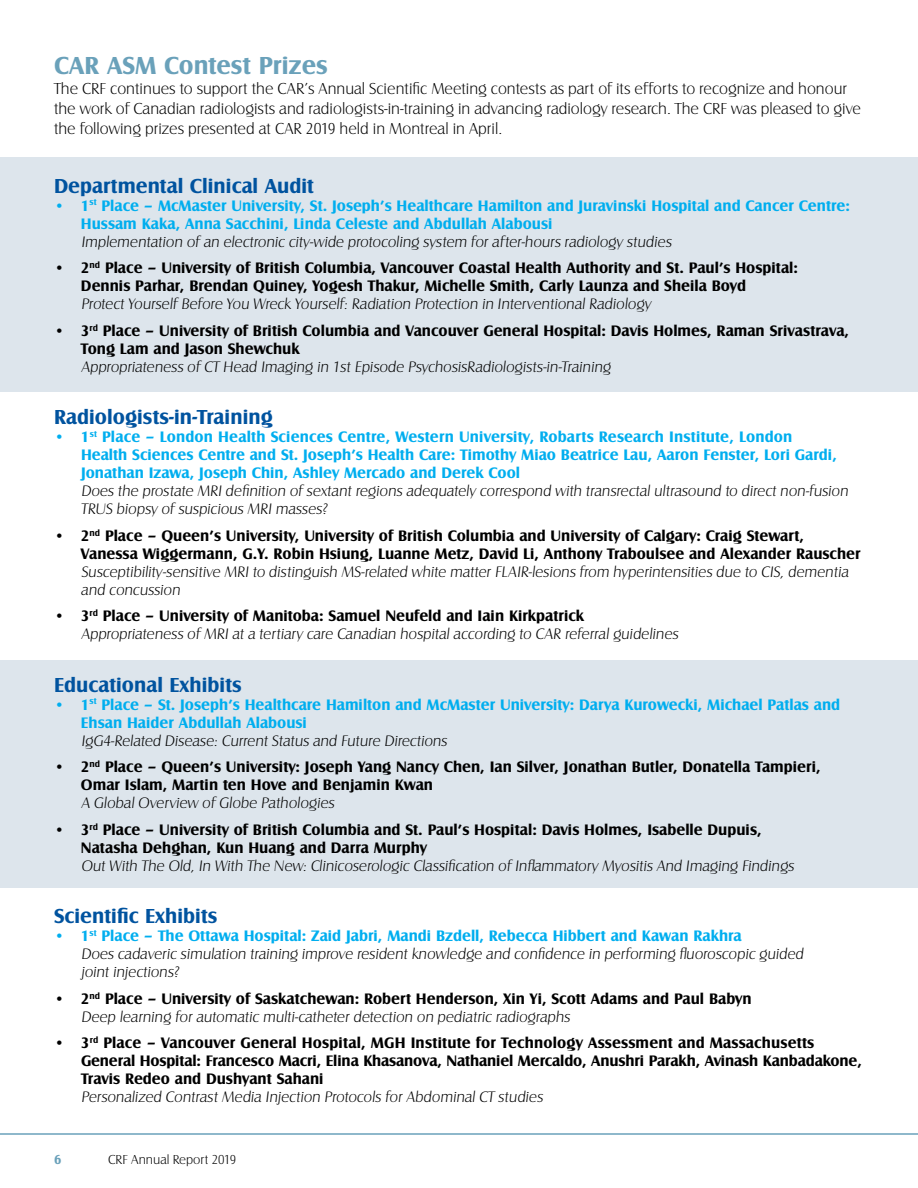
<style>
.page{position:relative;width:918px;height:1188px;background:#fff}
.page>*{position:absolute;margin:0;border:0;box-sizing:border-box;transform-origin:0 0}
.t1{font:700 25.5px "Castle T";color:#6aa1ba}
.t2{font:700 21px "Castle T";color:#00539f}
.t3{font:16.5px/19.8px "Castle T Ligh";color:#000}
.t4{font:700 15.75px/18px "Castle T";color:#000}
.t5{font:15.75px/18px "Castle T Ligh";letter-spacing:-.005em;color:#000}
.t6{font:700 15.75px/18px "Castle T";color:#00aeef}
.t7{font:13.5px "Castle T Ligh";color:#000}
.t8{font:700 13.5px "Castle T";color:#6aa1ba}
</style>
<div class="page">
<div style="left:0;top:158px;width:918px;height:234px;background:#dde5ec"></div>
<div style="left:0;top:660px;width:918px;height:228px;background:#dde5ec"></div>
<hr style="left:0;top:1133px;width:918px;height:2px;background:#6aa1ba">
<h1 class="t1" style="left:54px;top:51px;width:275px">CAR ASM Contest Prizes</h1>
<p class="t3" style="left:54px;top:79px;width:809px">The CRF continues to support the CAR’s Annual Scientific Meeting contests as part of its efforts to recognize and honour the work of Canadian radiologists and radiologists-in-training in advancing radiology research. The CRF was pleased to give the following prizes presented at CAR 2019 held in Montreal in April.</p>
<h2 class="t2" style="left:54px;top:174px;width:261px">Departmental Clinical Audit</h2>
<p class="t6" style="left:81px;top:196px;width:770px;text-indent:-27px">• 1<sup>st</sup> Place – McMaster University, St. Joseph’s Healthcare Hamilton and Juravinski Hospital and Cancer Centre:<br>Hussam Kaka, Anna Sacchini, Linda Celeste and Abdullah Alabousi</p>
<p class="t5" style="left:81px;top:232px;width:594px">Implementation of an electronic city-wide protocoling system for after-hours radiology studies</p>
<p class="t4" style="left:81px;top:259px;width:719px;text-indent:-27px">• 2<sup>nd</sup> Place – University of British Columbia, Vancouver Coastal Health Authority and St. Paul’s Hospital:<br>Dennis Parhar, Brendan Quiney, Yogesh Thakur, Michelle Smith, Carly Launza and Sheila Boyd</p>
<p class="t5" style="left:81px;top:295px;width:571px">Protect Yourself Before You Wreck Yourself: Radiation Protection in Interventional Radiology</p>
<p class="t4" style="left:81px;top:321px;width:770px;text-indent:-27px">• 3<sup>rd</sup> Place – University of British Columbia and Vancouver General Hospital: Davis Holmes, Raman Srivastrava,<br>Tong Lam and Jason Shewchuk</p>
<p class="t5" style="left:81px;top:358px;width:533px">Appropriateness of CT Head Imaging in 1st Episode PsychosisRadiologists-in-Training</p>
<h2 class="t2" style="left:54px;top:405px;width:220px">Radiologists-in-Training</h2>
<p class="t6" style="left:81px;top:428px;width:757px;text-indent:-27px">• 1<sup>st</sup> Place – London Health Sciences Centre, Western University, Robarts Research Institute, London<br>Health Sciences Centre and St. Joseph’s Health Care: Timothy Miao Beatrice Lau, Aaron Fenster, Lori Gardi,<br>Jonathan Izawa, Joseph Chin, Ashley Mercado and Derek Cool</p>
<p class="t5" style="left:81px;top:482px;width:771px">Does the prostate MRI definition of sextant regions adequately correspond with transrectal ultrasound to direct non-fusion<br>TRUS biopsy of suspicious MRI masses?</p>
<p class="t4" style="left:81px;top:526px;width:781px;text-indent:-27px">• 2<sup>nd</sup> Place – Queen’s University, University of British Columbia and University of Calgary: Craig Stewart,<br>Vanessa Wiggermann, G.Y. Robin Hsiung, Luanne Metz, David Li, Anthony Traboulsee and Alexander Rauscher</p>
<p class="t5" style="left:81px;top:563px;width:771px">Susceptibility-sensitive MRI to distinguish MS-related white matter FLAIR-lesions from hyperintensities due to CIS, dementia and concussion</p>
<p class="t4" style="left:54px;top:607px;width:532px">• 3<sup>rd</sup> Place – University of Manitoba: Samuel Neufeld and Iain Kirkpatrick</p>
<p class="t5" style="left:81px;top:625px;width:601px">Appropriateness of MRI at a tertiary care Canadian hospital according to CAR referral guidelines</p>
<h2 class="t2" style="left:54px;top:673px;width:189px">Educational Exhibits</h2>
<p class="t6" style="left:81px;top:695px;width:761px;text-indent:-27px">• 1<sup>st</sup> Place – St. Joseph’s Healthcare Hamilton and McMaster University: Darya Kurowecki, Michael Patlas and<br>Ehsan Haider Abdullah Alabousi</p>
<p class="t5" style="left:81px;top:731px;width:370px">IgG4-Related Disease: Current Status and Future Directions</p>
<p class="t4" style="left:81px;top:758px;width:741px;text-indent:-27px">• 2<sup>nd</sup> Place – Queen’s University: Joseph Yang Nancy Chen, Ian Silver, Jonathan Butler, Donatella Tampieri,<br>Omar Islam, Martin ten Hove and Benjamin Kwan</p>
<p class="t5" style="left:81px;top:794px;width:257px">A Global Overview of Globe Pathologies</p>
<p class="t4" style="left:81px;top:820px;width:682px;text-indent:-27px">• 3<sup>rd</sup> Place – University of British Columbia and St. Paul’s Hospital: Davis Holmes, Isabelle Dupuis,<br>Natasha Dehghan, Kun Huang and Darra Murphy</p>
<p class="t5" style="left:81px;top:857px;width:717px">Out With The Old, In With The New: Clinicoserologic Classification of Inflammatory Myositis And Imaging Findings</p>
<h2 class="t2" style="left:54px;top:904px;width:165px">Scientific Exhibits</h2>
<p class="t6" style="left:54px;top:927px;width:689px">• 1<sup>st</sup> Place – The Ottawa Hospital: Zaid Jabri, Mandi Bzdell, Rebecca Hibbert and Kawan Rakhra</p>
<p class="t5" style="left:81px;top:945px;width:726px">Does cadaveric simulation training improve resident knowledge and confidence in performing fluoroscopic guided joint injections?</p>
<p class="t4" style="left:54px;top:989px;width:699px">• 2<sup>nd</sup> Place – University of Saskatchewan: Robert Henderson, Xin Yi, Scott Adams and Paul Babyn</p>
<p class="t5" style="left:81px;top:1008px;width:493px">Deep learning for automatic multi-catheter detection on pediatric radiographs</p>
<p class="t4" style="left:81px;top:1034px;width:782px;text-indent:-27px">• 3<sup>rd</sup> Place – Vancouver General Hospital, MGH Institute for Technology Assessment and Massachusetts<br>General Hospital: Francesco Macri, Elina Khasanova, Nathaniel Mercaldo, Anushri Parakh, Avinash Kanbadakone,<br>Travis Redeo and Dushyant Sahani</p>
<p class="t5" style="left:81px;top:1088px;width:465px">Personalized Contrast Media Injection Protocols for Abdominal CT studies</p>
<p class="t8" style="left:54px;top:1152px;width:9px">6</p>
<p class="t7" style="left:108px;top:1153px;width:129px">CRF Annual Report 2019</p>
</div>
